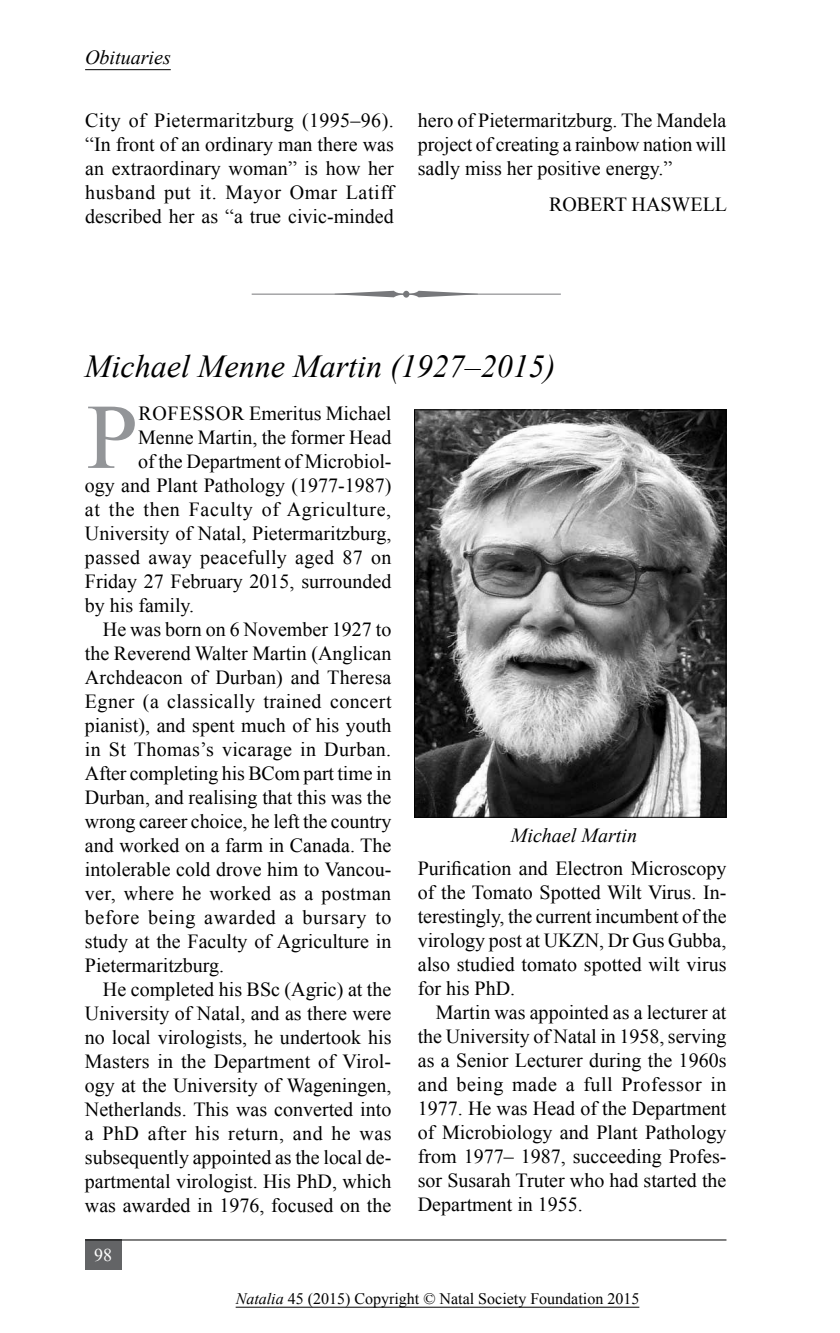
<style>
.page{position:relative;width:840px;height:1333px;background:#fff}
.page>*{position:absolute;margin:0;border:0;box-sizing:border-box;transform-origin:0 0}
.t1{font:92.4px "Times New Roman";color:#939598}
.t2{font:italic 32px "Times New Roman";color:#000}
.t3{font:20px/24px "Times New Roman";color:#000;text-align:justify}
.t4{font:20px "Times New Roman";letter-spacing:.02em;color:#000}
.t5{font:20px "Times New Roman";letter-spacing:.035em;color:#000}
.t6{font:20px "Times New Roman";letter-spacing:.025em;color:#000}
.t7{font:italic 20px "Times New Roman";color:#000}
.t8{font:18px "Times New Roman";color:#fff}
.t9{font:16px "Times New Roman";color:#000}
.s1{font-style:italic}
</style>
<div class="page">
<hr style="left:85px;top:69px;width:86px;height:1px;background:#000">
<div style="left:85px;top:1239px;width:36px;height:30px;background:#636466"></div>
<hr style="left:85px;top:1239px;width:641px;height:1px;background:#000">
<hr style="left:235px;top:1306px;width:404px;height:1px;background:#000">
<img style="left:416px;top:411px;width:308px;height:404px">
<div style="left:414px;top:409px;width:312px;height:408px;border:1px solid #000"></div>
<hr style="left:251px;top:294px;width:309px;height:1px;background:#77787b">
<svg style="left:334px;top:293px;width:144px;height:2px"></svg>
<p class="t7" style="left:85px;top:43px;width:87px">Obituaries</p>
<p class="t3" style="left:85px;top:108px;width:310px">City of Pietermaritzburg (1995–96). “In front of an ordinary man there was an extraordinary woman” is how her husband put it. Mayor Omar Latiff described her as “a true civic-minded</p>
<p class="t3" style="left:417px;top:108px;width:310px">hero of Pietermaritzburg. The Mandela project of creating a rainbow nation will sadly miss her positive energy.”</p>
<p class="t3" style="left:549px;top:191px;width:179px">ROBERT HASWELL</p>
<h2 class="t2" style="left:85px;top:344px;width:472px">Michael Menne Martin (1927–2015)</h2>
<h1 class="t1" style="left:86px;top:372px;width:53px">P</h1>
<p class="t3" style="left:138px;top:400px;width:254px">rOFESSOR Emeritus Michael</p>
<p class="t3" style="left:138px;top:424px;width:255px">Menne Martin, the former Head</p>
<p class="t3" style="left:138px;top:448px;width:255px">of the Department of Microbiol-</p>
<p class="t3" style="left:85px;top:472px;width:308px">ogy and Plant Pathology (1977-1987)</p>
<p class="t5" style="left:85px;top:495px;width:308px">at the then Faculty of Agriculture,</p>
<p class="t3" style="left:85px;top:520px;width:308px">University of Natal, Pietermaritzburg,</p>
<p class="t4" style="left:85px;top:543px;width:308px">passed away peacefully aged 87 on</p>
<p class="t3" style="left:85px;top:568px;width:308px">Friday 27 February 2015, surrounded</p>
<p class="t3" style="left:85px;top:592px;width:111px">by his family.</p>
<p class="t3" style="left:103px;top:616px;width:290px">He was born on 6 November 1927 to</p>
<p class="t3" style="left:85px;top:640px;width:308px">the Reverend Walter Martin (Anglican</p>
<p class="t3" style="left:85px;top:664px;width:308px">Archdeacon of Durban) and Theresa</p>
<p class="t4" style="left:85px;top:687px;width:308px">Egner (a classically trained concert</p>
<p class="t3" style="left:85px;top:712px;width:308px">pianist), and spent much of his youth</p>
<p class="t3" style="left:85px;top:736px;width:308px">in St Thomas’s vicarage in Durban.</p>
<p class="t3" style="left:85px;top:760px;width:308px">After completing his BCom part time in</p>
<p class="t3" style="left:85px;top:784px;width:308px">Durban, and realising that this was the</p>
<p class="t3" style="left:85px;top:808px;width:308px">wrong career choice, he left the country</p>
<p class="t3" style="left:85px;top:832px;width:308px">and worked on a farm in Canada. The</p>
<p class="t3" style="left:85px;top:856px;width:308px">intolerable cold drove him to Vancou-</p>
<p class="t3" style="left:85px;top:880px;width:308px">ver, where he worked as a postman</p>
<p class="t5" style="left:85px;top:903px;width:308px">before being awarded a bursary to</p>
<p class="t3" style="left:85px;top:928px;width:308px">study at the Faculty of Agriculture in</p>
<p class="t3" style="left:85px;top:952px;width:141px">Pietermaritzburg.</p>
<p class="t3" style="left:103px;top:976px;width:290px">He completed his BSc (Agric) at the</p>
<p class="t3" style="left:85px;top:1000px;width:308px">University of Natal, and as there were</p>
<p class="t3" style="left:85px;top:1024px;width:308px">no local virologists, he undertook his</p>
<p class="t3" style="left:85px;top:1048px;width:308px">Masters in the Department of Virol-</p>
<p class="t3" style="left:85px;top:1072px;width:308px">ogy at the University of Wageningen,</p>
<p class="t3" style="left:85px;top:1096px;width:308px">Netherlands. This was converted into</p>
<p class="t6" style="left:85px;top:1119px;width:308px">a PhD after his return, and he was</p>
<p class="t3" style="left:85px;top:1144px;width:308px">subsequently appointed as the local de-</p>
<p class="t3" style="left:85px;top:1168px;width:308px">partmental virologist. His PhD, which</p>
<p class="t3" style="left:85px;top:1192px;width:308px">was awarded in 1976, focused on the</p>
<p class="t7" style="left:510px;top:821px;width:128px">Michael Martin</p>
<p class="t3" style="left:417px;top:855px;width:310px">Purification and Electron Microscopy of the Tomato Spotted Wilt Virus. In&shy;terestingly, the current incumbent of the virology post at UKZN, Dr Gus Gubba, also studied tomato spotted wilt virus for his PhD.</p>
<p class="t3" style="left:417px;top:999px;width:310px;text-indent:18px">Martin was appointed as a lecturer at the University of Natal in 1958, serving as a Senior Lecturer during the 1960s and being made a full Professor in 1977. He was Head of the Department of Microbiology and Plant Pathology from 1977– 1987, succeeding Profes&shy;sor Susarah Truter who had started the Department in 1955.</p>
<p class="t8" style="left:94px;top:1241px;width:19px">98</p>
<p class="t9" style="left:235px;top:1287px;width:405px"><span class="s1">Natalia</span> 45 (2015) Copyright © Natal Society Foundation 2015</p>
</div>
